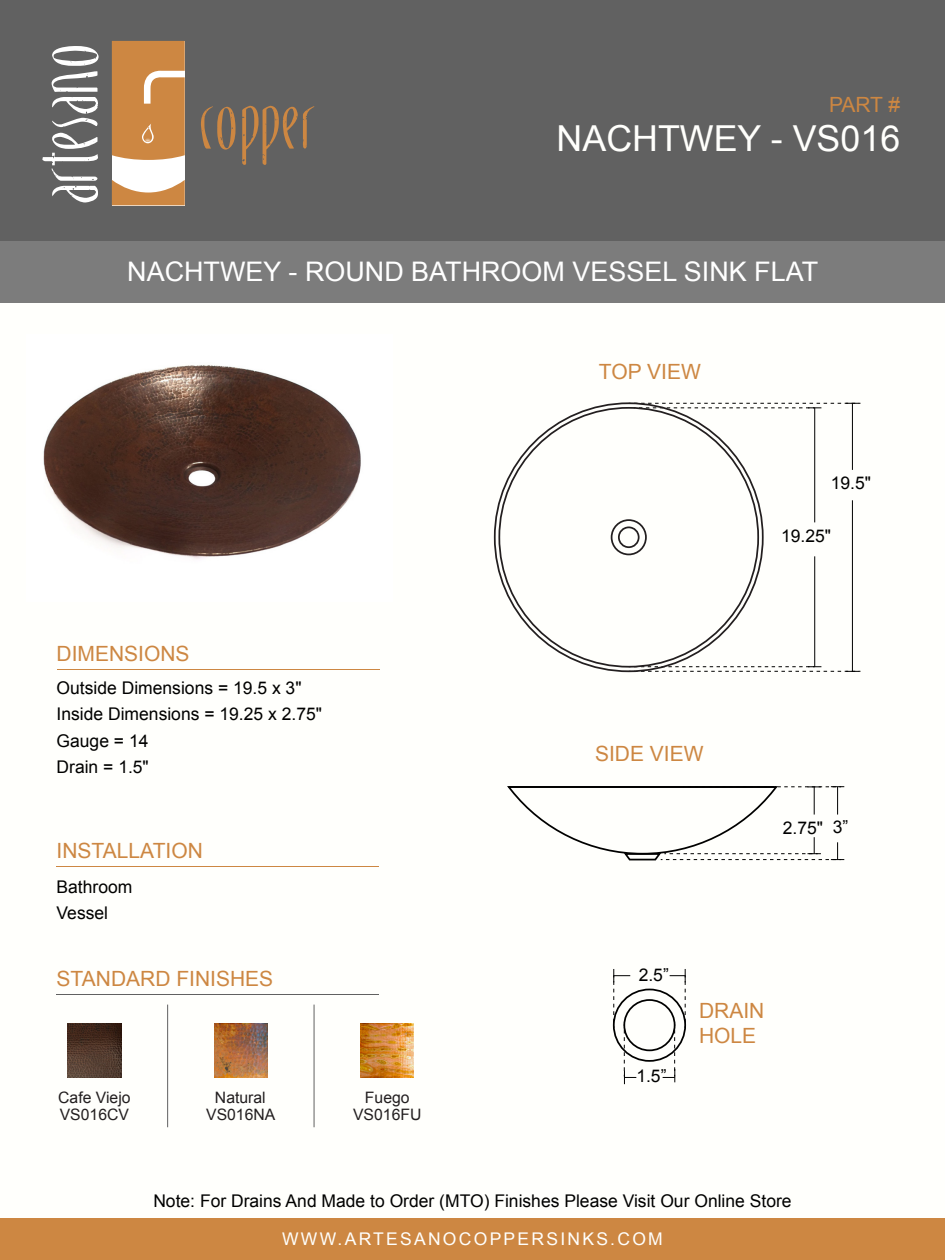
<style>
.page{position:relative;width:945px;height:1260px;background:#fff}
.page>*{position:absolute;margin:0;border:0;box-sizing:border-box;transform-origin:0 0}
.t1{font:35.88px "Arial";color:#fffffc}
.t2{font:26.95px "Arial";color:#fff}
.t3{font:21px/25.2px "Arial";color:#cd8742}
.t4{font:17.5px/26.2px "Arial";color:#000}
.t5{font:17.5px "Arial";letter-spacing:.13em;color:#fffffc}
.t6{font:15.75px/17.5px "Arial";color:#231f20;text-align:center}
</style>
<div class="page">
<div style="left:0;top:0;width:945px;height:246px;background:#616161"></div>
<div style="left:0;top:241px;width:945px;height:61px;background:#7c7c7c"></div>
<svg style="left:42px;top:133px;width:56px;height:70px"></svg>
<svg style="left:52px;top:46px;width:47px;height:81px"></svg>
<svg style="left:112px;top:41px;width:73px;height:164px"></svg>
<svg style="left:201px;top:106px;width:35px;height:44px"></svg>
<svg style="left:242px;top:106px;width:72px;height:59px"></svg>
<div style="left:0;top:1218px;width:945px;height:42px;background:#cd8742"></div>
<hr style="left:57px;top:994px;width:322px;height:1px;background:#616161">
<div style="left:613px;top:989px;width:73px;height:73px;border:2px solid #000;border-radius:50%"></div>
<div style="left:623px;top:999px;width:53px;height:52px;border:2px solid #000;border-radius:50%"></div>
<svg style="left:663px;top:969px;width:23px;height:113px"></svg>
<svg style="left:613px;top:969px;width:23px;height:115px"></svg>
<img style="left:43px;top:365px;width:318px;height:194px">
<hr style="left:57px;top:669px;width:323px;height:1px;background:#cd8742">
<hr style="left:57px;top:866px;width:322px;height:1px;background:#cd8742">
<hr style="left:167px;top:1005px;width:1px;height:122px;background:#616161">
<hr style="left:314px;top:1005px;width:1px;height:122px;background:#616161">
<img style="left:68px;top:1024px;width:53px;height:53px">
<img style="left:361px;top:1024px;width:53px;height:53px">
<img style="left:214px;top:1024px;width:54px;height:53px">
<hr style="left:852px;top:403px;width:1px;height:67px;background:#000">
<hr style="left:852px;top:500px;width:1px;height:171px;background:#000">
<svg style="left:640px;top:403px;width:220px;height:5px"></svg>
<hr style="left:814px;top:408px;width:1px;height:114px;background:#000">
<svg style="left:640px;top:666px;width:220px;height:6px"></svg>
<hr style="left:814px;top:556px;width:1px;height:111px;background:#000">
<div style="left:618px;top:526px;width:22px;height:22px;border:2px solid #231f20;border-radius:50%"></div>
<div style="left:611px;top:519px;width:36px;height:36px;border:2px solid #231f20;border-radius:50%"></div>
<svg style="left:507px;top:786px;width:337px;height:75px"></svg>
<p class="t3" style="left:829px;top:92px;width:73px">PART #</p>
<h1 class="t1" style="left:557px;top:115px;width:345px">NACHTWEY - VS016</h1>
<h2 class="t2" style="left:127px;top:254px;width:692px">NACHTWEY - ROUND BATHROOM VESSEL SINK FLAT</h2>
<p class="t3" style="left:57px;top:641px;width:135px">DIMENSIONS</p>
<p class="t4" style="left:57px;top:675px;width:267px">Outside Dimensions = 19.5 x 3"<br>Inside Dimensions = 19.25 x 2.75"<br>Gauge = 14<br>Drain = 1.5"</p>
<p class="t3" style="left:57px;top:838px;width:148px">INSTALLATION</p>
<p class="t4" style="left:57px;top:874px;width:77px">Bathroom<br>Vessel</p>
<p class="t3" style="left:57px;top:967px;width:218px">STANDARD FINISHES</p>
<p class="t6" style="left:58px;top:1089px;width:74px;text-align:left">Cafe Viejo<br>VS016CV</p>
<p class="t6" style="left:353px;top:1089px;width:70px">Fuego<br>VS016FU</p>
<p class="t6" style="left:206px;top:1089px;width:71px">Natural<br>VS016NA</p>
<p class="t3" style="left:599px;top:359px;width:103px">TOP VIEW</p>
<p class="t4" style="left:831px;top:470px;width:42px">19.5"</p>
<p class="t4" style="left:781px;top:523px;width:51px">19.25"</p>
<p class="t3" style="left:595px;top:742px;width:110px">SIDE VIEW</p>
<p class="t4" style="left:783px;top:815px;width:67px">2.75" 3”</p>
<p class="t4" style="left:639px;top:962px;width:32px">2.5”</p>
<p class="t4" style="left:636px;top:1063px;width:32px">1.5”</p>
<p class="t3" style="left:699px;top:998px;width:67px">DRAIN<br>HOLE</p>
<p class="t4" style="left:153px;top:1188px;width:640px">Note: For Drains And Made to Order (MTO) Finishes Please Visit Our Online Store</p>
<p class="t5" style="left:282px;top:1228px;width:382px">WWW.ARTESANOCOPPERSINKS.COM</p>
</div>
